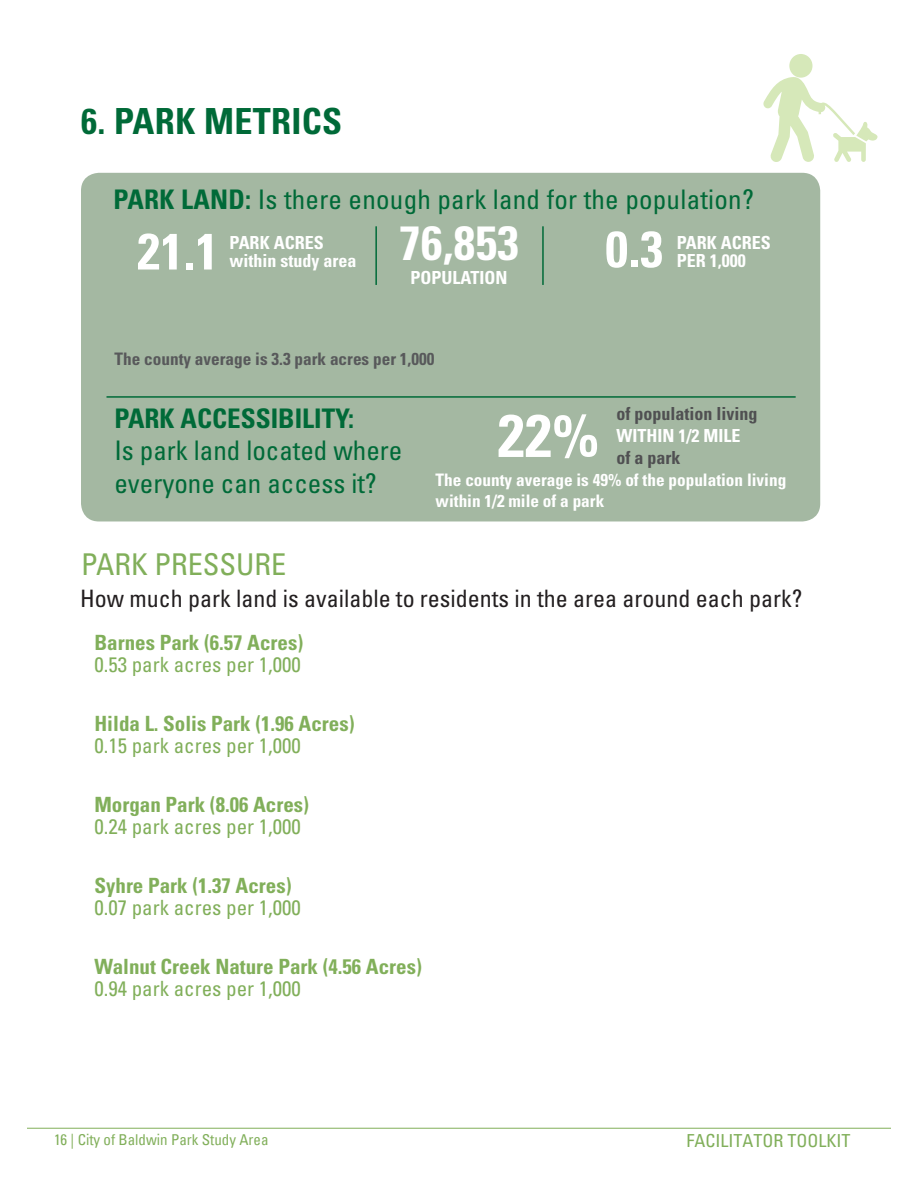
<style>
.page{position:relative;width:918px;height:1188px;background:#fff}
.page>*{position:absolute;margin:0;border:0;box-sizing:border-box;transform-origin:0 0}
.t1{font:700 condensed 60px "Univers LT Std";color:#fff}
.t2{font:700 condensed 51px "Univers LT Std";color:#fff}
.t3{font:700 condensed 48px "Univers LT Std";color:#fff}
.t4{font:700 condensed 36px "Univers LT Std";letter-spacing:.01em;color:#006a38}
.t5{font:condensed 30px "Univers LT Std";color:#81af5a}
.t6{font:condensed 27px/32.4px "Univers LT Std";color:#006a38}
.t7{font:700 condensed 27px "Univers LT Std";color:#006a38}
.t8{font:condensed 24px "Univers LT Std";color:#231f20}
.t9{font:700 condensed 21px "Univers LT Std";color:#81af5a}
.t10{font:condensed 21px "Univers LT Std";color:#81af5a}
.t11{font:700 condensed 18px/18px "Univers LT Std";color:#fff}
.t12{font:700 condensed 18px "Univers LT Std";color:#505052}
.t13{font:condensed 18px "Univers";color:#81af5a}
.t14{font:700 condensed 17.25px/20.7px "Univers LT Std";color:#fff}
.t15{font:700 condensed 17.25px "Univers LT Std";color:#58595b}
.t16{font:condensed 15px "Univers";color:#81af5a}
.s1{font-weight:700}
</style>
<div class="page">
<div style="left:81px;top:173px;width:739px;height:348px;background:#a4b8a2;border-radius:18px"></div>
<hr style="left:107px;top:396px;width:689px;height:2px;background:#006a38">
<div style="left:789px;top:54px;width:23px;height:24px;background:#d6e8b9;border-radius:50%"></div>
<svg style="left:763px;top:77px;width:115px;height:85px"></svg>
<hr style="left:27px;top:1128px;width:864px;height:1px;background:#81af5a">
<hr style="left:375px;top:226px;width:2px;height:59px;background:#006a38">
<hr style="left:542px;top:226px;width:2px;height:59px;background:#006a38">
<h3 class="t4" style="left:81px;top:106px;width:263px">6. PARK METRICS</h3>
<p class="t6" style="left:114px;top:185px;width:642px"><span class="s1">PARK LAND:</span> Is there enough park land for the population?</p>
<h2 class="t2" style="left:137px;top:230px;width:82px">21.1</h2>
<h3 class="t3" style="left:399px;top:222px;width:121px">76,853</h3>
<h2 class="t2" style="left:605px;top:228px;width:59px">0.3</h2>
<p class="t11" style="left:230px;top:235px;width:128px">PARK ACRES within study area</p>
<p class="t11" style="left:677px;top:235px;width:96px">PARK ACRES<br>PER 1,000</p>
<p class="t11" style="left:411px;top:269px;width:98px">POPULATION</p>
<p class="t15" style="left:114px;top:352px;width:321px">The county average is 3.3 park acres per 1,000</p>
<p class="t7" style="left:114px;top:407px;width:241px">PARK ACCESSIBILITY:</p>
<p class="t6" style="left:114px;top:436px;width:289px">Is park land located where everyone can access it?</p>
<h1 class="t1" style="left:498px;top:410px;width:103px">22%</h1>
<p class="t12" style="left:617px;top:406px;width:143px">of population living</p>
<p class="t11" style="left:617px;top:428px;width:125px">WITHIN 1/2 MILE</p>
<p class="t12" style="left:617px;top:450px;width:65px">of a park</p>
<p class="t14" style="left:436px;top:471px;width:352px">The county average is 49% of the population living within 1/2 mile of a park</p>
<h3 class="t5" style="left:81px;top:552px;width:207px">PARK PRESSURE</h3>
<p class="t8" style="left:80px;top:588px;width:724px">How much park land is available to residents in the area around each park?</p>
<p class="t9" style="left:95px;top:633px;width:210px">Barnes Park (6.57 Acres)</p>
<p class="t10" style="left:95px;top:656px;width:208px">0.53 park acres per 1,000</p>
<p class="t9" style="left:95px;top:714px;width:262px">Hilda L. Solis Park (1.96 Acres)</p>
<p class="t10" style="left:95px;top:737px;width:208px">0.15 park acres per 1,000</p>
<p class="t9" style="left:95px;top:795px;width:216px">Morgan Park (8.06 Acres)</p>
<p class="t10" style="left:95px;top:818px;width:208px">0.24 park acres per 1,000</p>
<p class="t9" style="left:95px;top:876px;width:199px">Syhre Park (1.37 Acres)</p>
<p class="t10" style="left:95px;top:899px;width:208px">0.07 park acres per 1,000</p>
<p class="t9" style="left:95px;top:957px;width:329px">Walnut Creek Nature Park (4.56 Acres)</p>
<p class="t10" style="left:95px;top:980px;width:208px">0.94 park acres per 1,000</p>
<p class="t16" style="left:54px;top:1130px;width:216px">16 | City of Baldwin Park Study Area</p>
<p class="t13" style="left:687px;top:1129px;width:166px">FACILITATOR TOOLKIT</p>
</div>
